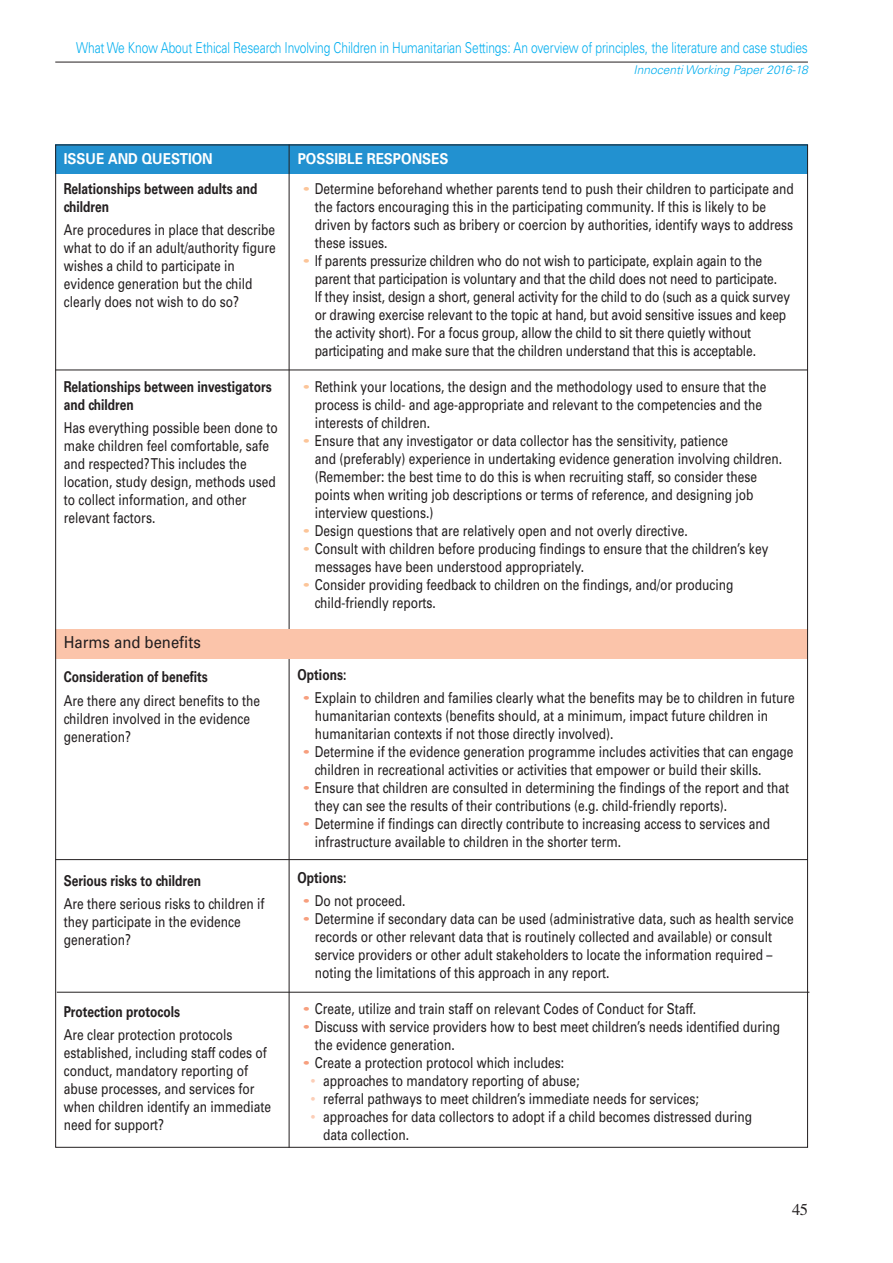
<style>
.page{position:relative;width:893px;height:1263px;background:#fff}
.page>*{position:absolute;margin:0;border:0;box-sizing:border-box;transform-origin:0 0}
.t1{font:16.5px "Univers";color:#231f20;scale:.9 1}
.t2{font:16.5px "Times";color:#231f20}
.t3{font:15px/18px "Univers";color:#231f20;scale:.8 1}
.t4{font:700 15px/18px "Univers";color:#231f20;scale:.8 1}
.t5{font:300 15px "Univers";letter-spacing:-.01em;color:#00aeef;scale:.8 1}
.t6{font:700 15px "Univers";color:#fff;scale:.9 1}
.t7{font:italic 300 12px "Univers";color:#00aeef}
.s1{color:#fcc599}
.s2{color:#f79f7e}
.s3{color:#fcceb7}
</style>
<div class="page">
<div style="left:55px;top:145px;width:753px;height:29px;background:#2291d0"></div>
<hr style="left:55px;top:62px;width:753px;height:1px;background:#231f20">
<hr style="left:289px;top:145px;width:1px;height:1003px;background:#231f20">
<hr style="left:55px;top:370px;width:753px;height:1px;background:#231f20">
<hr style="left:55px;top:859px;width:753px;height:1px;background:#231f20">
<hr style="left:57px;top:992px;width:752px;height:1px;background:#231f20">
<div style="left:55px;top:629px;width:753px;height:30px;background:#fbc4aa"></div>
<p class="t5" style="left:76px;top:43px;width:916px">What We Know About Ethical Research Involving Children in Humanitarian Settings: An overview of principles, the literature and case studies</p>
<p class="t7" style="left:633px;top:66px;width:176px">Innocenti Working Paper 2016-18</p>
<p class="t6" style="left:64px;top:153px;width:167px">ISSUE AND QUESTION</p>
<p class="t6" style="left:298px;top:153px;width:169px">POSSIBLE RESPONSES</p>
<p class="t4" style="left:64px;top:181px;width:244px">Relationships between adults and children</p>
<p class="t3" style="left:64px;top:222px;width:267px">Are procedures in place that describe what to do if an adult/authority figure wishes a child to participate in evidence generation but the child clearly does not wish to do so?</p>
<p class="t4" style="left:64px;top:379px;width:262px">Relationships between investigators and children</p>
<p class="t3" style="left:64px;top:420px;width:269px">Has everything possible been done to make children feel comfortable, safe and respected?This includes the location, study design, methods used to collect information, and other relevant factors.</p>
<p class="t1" style="left:64px;top:636px;width:154px">Harms and benefits</p>
<p class="t4" style="left:64px;top:669px;width:182px">Consideration of benefits</p>
<p class="t3" style="left:64px;top:692px;width:247px">Are there any direct benefits to the children involved in the evidence generation?</p>
<p class="t4" style="left:64px;top:872px;width:173px">Serious risks to children</p>
<p class="t3" style="left:64px;top:896px;width:252px">Are there serious risks to children if they participate in the evidence generation?</p>
<p class="t4" style="left:64px;top:1004px;width:147px">Protection protocols</p>
<p class="t3" style="left:64px;top:1027px;width:261px">Are clear protection protocols established, including staff codes of conduct, mandatory reporting of abuse processes, and services for when children identify an immediate need for support?</p>
<p class="t3" style="left:315px;top:181px;width:600px;text-indent:-12px"><span class="s1">•</span> Determine beforehand whether parents tend to push their children to participate and the factors encouraging this in the participating community. If this is likely to be driven by factors such as bribery or coercion by authorities, identify ways to address these issues.</p>
<p class="t3" style="left:315px;top:253px;width:596px;text-indent:-12px"><span class="s1">•</span> If parents pressurize children who do not wish to participate, explain again to the parent that participation is voluntary and that the child does not need to participate.<br>If they insist, design a short, general activity for the child to do (such as a quick survey or drawing exercise relevant to the topic at hand, but avoid sensitive issues and keep the activity short). For a focus group, allow the child to sit there quietly without participating and make sure that the children understand that this is acceptable.</p>
<p class="t3" style="left:315px;top:379px;width:566px;text-indent:-12px"><span class="s1">•</span> Rethink your locations, the design and the methodology used to ensure that the process is child- and age-appropriate and relevant to the competencies and the interests of children.</p>
<p class="t3" style="left:315px;top:433px;width:586px;text-indent:-12px"><span class="s1">•</span> Ensure that any investigator or data collector has the sensitivity, patience<br>and (preferably) experience in undertaking evidence generation involving children. (Remember: the best time to do this is when recruiting staff, so consider these points when writing job descriptions or terms of reference, and designing job interview questions.)</p>
<p class="t3" style="left:303px;top:523px;width:483px"><span class="s1">•</span> Design questions that are relatively open and not overly directive.</p>
<p class="t3" style="left:315px;top:541px;width:569px;text-indent:-12px"><span class="s1">•</span> Consult with children before producing findings to ensure that the children’s key messages have been understood appropriately.</p>
<p class="t3" style="left:315px;top:577px;width:525px;text-indent:-12px"><span class="s1">•</span> Consider providing feedback to children on the findings, and/or producing child-friendly reports.</p>
<p class="t4" style="left:298px;top:667px;width:62px">Options:</p>
<p class="t3" style="left:315px;top:690px;width:602px;text-indent:-12px"><span class="s2">•</span> Explain to children and families clearly what the benefits may be to children in future humanitarian contexts (benefits should, at a minimum, impact future children in humanitarian contexts if not those directly involved).</p>
<p class="t3" style="left:315px;top:744px;width:600px;text-indent:-12px"><span class="s2">•</span> Determine if the evidence generation programme includes activities that can engage children in recreational activities or activities that empower or build their skills.</p>
<p class="t3" style="left:315px;top:780px;width:595px;text-indent:-12px"><span class="s2">•</span> Ensure that children are consulted in determining the findings of the report and that they can see the results of their contributions (e.g. child-friendly reports).</p>
<p class="t3" style="left:315px;top:816px;width:571px;text-indent:-12px"><span class="s2">•</span> Determine if findings can directly contribute to increasing access to services and infrastructure available to children in the shorter term.</p>
<p class="t4" style="left:298px;top:870px;width:62px">Options:</p>
<p class="t3" style="left:303px;top:893px;width:130px"><span class="s2">•</span> Do not proceed.</p>
<p class="t3" style="left:315px;top:911px;width:600px;text-indent:-12px"><span class="s2">•</span> Determine if secondary data can be used (administrative data, such as health service records or other relevant data that is routinely collected and available) or consult service providers or other adult stakeholders to locate the information required – noting the limitations of this approach in any report.</p>
<p class="t3" style="left:303px;top:1001px;width:493px"><span class="s2">•</span> Create, utilize and train staff on relevant Codes of Conduct for Staff.</p>
<p class="t3" style="left:315px;top:1019px;width:583px;text-indent:-12px"><span class="s2">•</span> Discuss with service providers how to best meet children’s needs identified during the evidence generation.</p>
<p class="t3" style="left:303px;top:1055px;width:328px"><span class="s2">•</span> Create a protection protocol which includes:</p>
<p class="t3" style="left:310px;top:1073px;width:338px"><span class="s3">•</span> approaches to mandatory reporting of abuse;</p>
<p class="t3" style="left:310px;top:1091px;width:487px"><span class="s3">•</span> referral pathways to meet children’s immediate needs for services;</p>
<p class="t3" style="left:323px;top:1109px;width:538px;text-indent:-13px"><span class="s3">•</span> approaches for data collectors to adopt if a child becomes distressed during data collection.</p>
<p class="t2" style="left:792px;top:1200px;width:17px">45</p>
</div>
